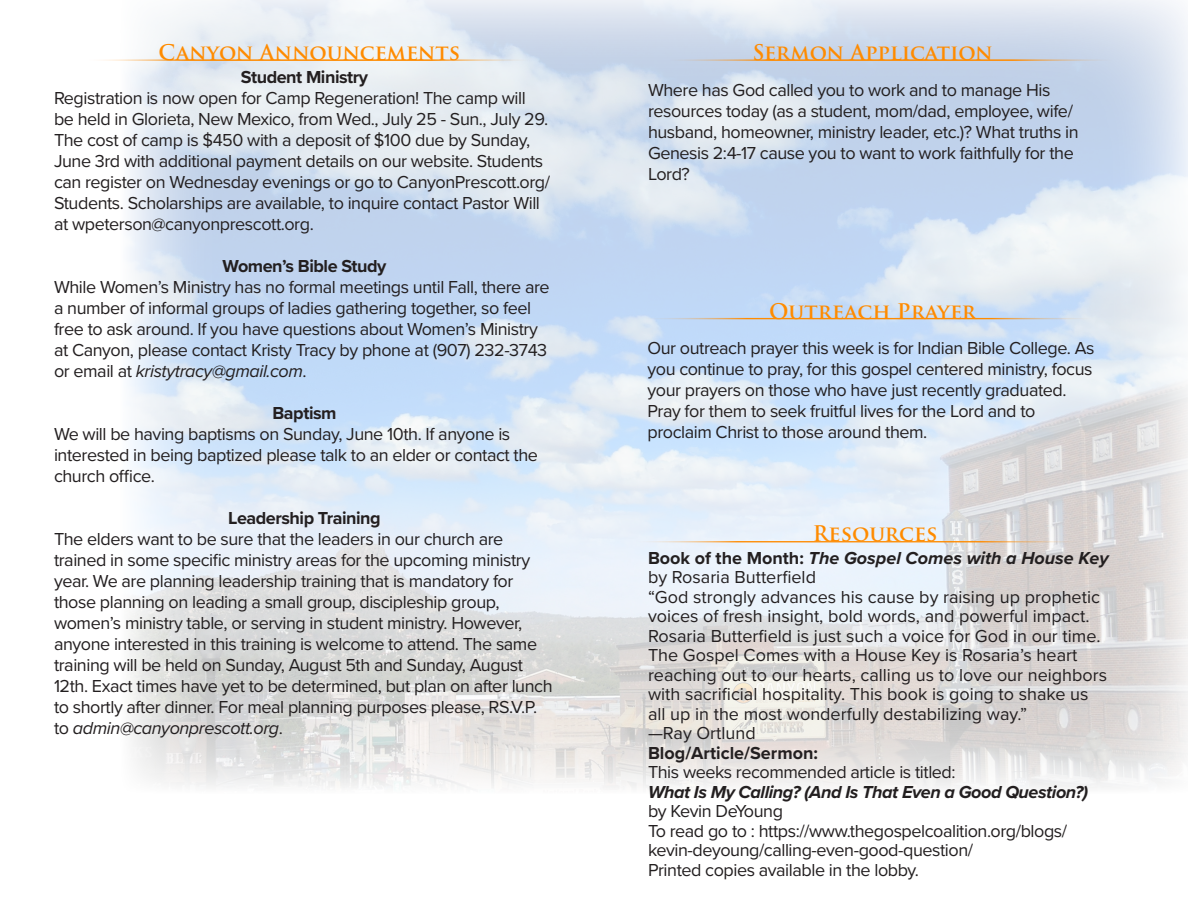
<style>
.page{position:relative;width:1188px;height:918px;background:#fff}
.page>*{position:absolute;margin:0;border:0;box-sizing:border-box;transform-origin:0 0}
.t1{font:700 21px "Trajan Pro";color:#ff8b00}
.t2{font:18px/21px "Proxima Nova";letter-spacing:-.025em;color:#231f20}
.t3{font:18px/19.5px "Proxima Nova";color:#231f20}
.t4{font:700 18px "Proxima Nova";letter-spacing:-.025em;color:#231f20}
.t5{font:italic 700 18px "Proxima Nova";color:#231f20}
.s1{font-style:italic}
.s2{font-style:normal}
.s3{font-weight:700}
.s4{font-weight:700;font-style:italic}
</style>
<div class="page">
<img style="left:129px;top:0;width:1059px;height:788px">
<hr style="left:79px;top:59px;width:461px;height:2px;background:#ff8b00">
<hr style="left:660px;top:59px;width:462px;height:2px;background:#ff8b00">
<hr style="left:639px;top:318px;width:461px;height:1px;background:#ff8b00">
<hr style="left:629px;top:541px;width:461px;height:2px;background:#ff8b00">
<p class="t1" style="left:159px;top:40px;width:303px">Canyon Announcements</p>
<p class="t1" style="left:753px;top:40px;width:242px">Sermon Application</p>
<p class="t4" style="left:241px;top:64px;width:129px">Student Ministry</p>
<p class="t2" style="left:54px;top:87px;width:498px">Registration is now open for Camp Regeneration! The camp will be held in Glorieta, New Mexico, from Wed., July 25 - Sun., July 29.<br>The cost of camp is $450 with a deposit of $100 due by Sunday, June 3rd with additional payment details on our website. Students can register on Wednesday evenings or go to CanyonPrescott.org/ Students. Scholarships are available, to inquire contact Pastor Will at wpeterson@canyonprescott.org.</p>
<p class="t4" style="left:223px;top:253px;width:165px">Women’s Bible Study</p>
<p class="t2" style="left:54px;top:276px;width:497px">While Women’s Ministry has no formal meetings until Fall, there are a number of informal groups of ladies gathering together, so feel free to ask around. If you have questions about Women’s Ministry at Canyon, please contact Kristy Tracy by phone at (907) 232-3743 or email at <span class="s1">kristytracy@gmail.com</span>.</p>
<p class="t4" style="left:273px;top:400px;width:66px">Baptism</p>
<p class="t2" style="left:54px;top:423px;width:486px">We will be having baptisms on Sunday, June 10th. If anyone is interested in being baptized please talk to an elder or contact the church office.</p>
<p class="t4" style="left:228px;top:505px;width:154px">Leadership Training</p>
<p class="t2" style="left:54px;top:528px;width:500px">The elders want to be sure that the leaders in our church are trained in some specific ministry areas for the upcoming ministry year. We are planning leadership training that is mandatory for those planning on leading a small group, discipleship group, women’s ministry table, or serving in student ministry. However, anyone interested in this training is welcome to attend. The same training will be held on Sunday, August 5th and Sunday, August 12th. Exact times have yet to be determined, but plan on after lunch to shortly after dinner. For meal planning purposes please, RS.V.P. to <span class="s1">admin@canyonprescott.org</span>.</p>
<p class="t2" style="left:648px;top:79px;width:432px">Where has God called you to work and to manage His resources today (as a student, mom/dad, employee, wife/ husband, homeowner, ministry leader, etc.)? What truths in Genesis 2:4-17 cause you to want to work faithfully for the Lord?</p>
<p class="t1" style="left:769px;top:298px;width:208px">Outreach Prayer</p>
<p class="t2" style="left:647px;top:337px;width:449px">Our outreach prayer this week is for Indian Bible College. As you continue to pray, for this gospel centered ministry, focus your prayers on those who have just recently graduated.<br>Pray for them to seek fruitful lives for the Lord and to proclaim Christ to those around them.</p>
<p class="t1" style="left:813px;top:521px;width:126px">Resources</p>
<p class="t5" style="left:648px;top:545px;width:462px"><span class="s2">Book of the Month:</span> The Gospel Comes with a House Key</p>
<p class="t3" style="left:648px;top:567px;width:170px">by Rosaria Butterfield</p>
<p class="t3" style="left:648px;top:586px;width:461px">“God strongly advances his cause by raising up prophetic voices of fresh insight, bold words, and powerful impact.<br>Rosaria Butterfield is just such a voice for God in our time.<br>The Gospel Comes with a House Key is Rosaria’s heart reaching out to our hearts, calling us to love our neighbors with sacrificial hospitality. This book is going to shake us all up in the most wonderfully destabilizing way.”</p>
<p class="t3" style="left:648px;top:723px;width:109px">—Ray Ortlund</p>
<p class="t2" style="left:648px;top:742px;width:442px;line-height:19.5px"><span class="s3">Blog/Article/Sermon:<br></span>This weeks recommended article is titled:<br><span class="s4">What Is My Calling? (And Is That Even a Good Question?) </span>by Kevin DeYoung<br>To read go to : https://www.thegospelcoalition.org/blogs/ kevin-deyoung/calling-even-good-question/</p>
<p class="t2" style="left:648px;top:859px;width:273px">Printed copies available in the lobby.</p>
</div>
